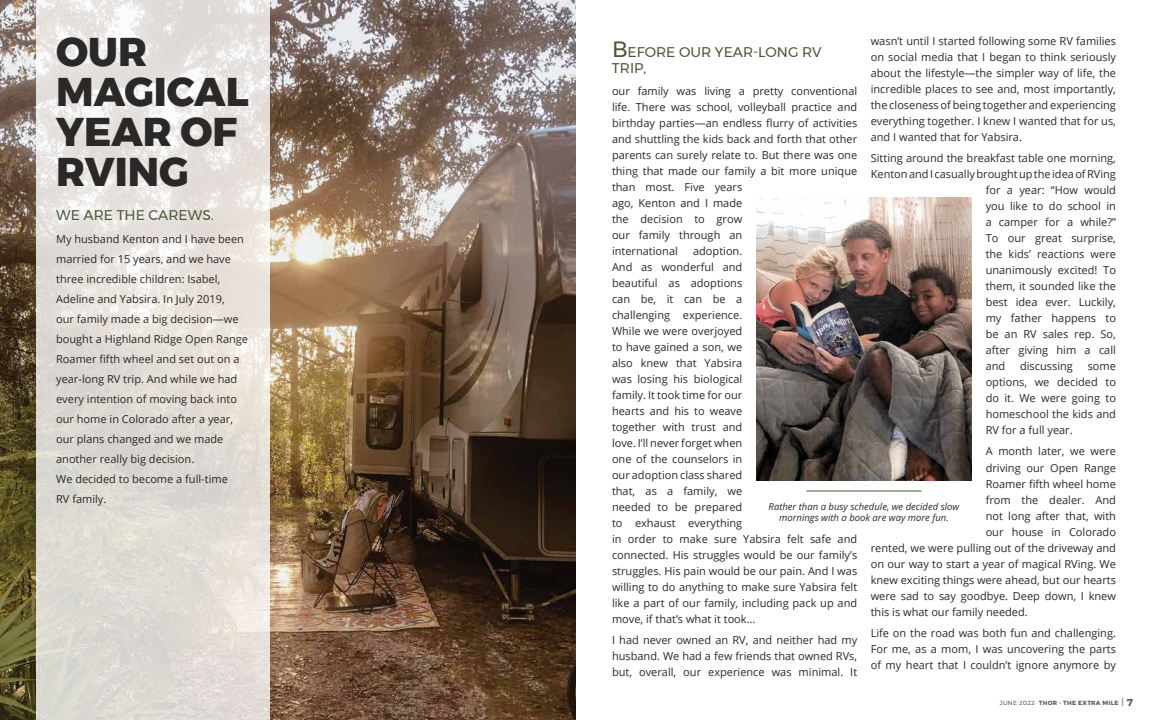
<style>
.page{position:relative;width:1152px;height:720px;background:#fff}
.page>*{position:absolute;margin:0;border:0;box-sizing:border-box;transform-origin:0 0}
.t1{font:800 40px/40px "Montserrat";color:#2a2928}
.t2{font:14px/16px "Montserrat";color:#4a5737}
.t3{font:11px/16px "Open Sans";color:#2a2928;text-align:justify}
.t4{font:italic 9.5px/11.4px "Open Sans";color:#2a2928;text-align:center}
.t5{font:700 6px "Montserrat";letter-spacing:.05em;color:#595856}
.s1{font-size:22px}
.s2{font-weight:400}
.s3{font-weight:400;font-size:9px}
.s4{font-size:10px}
</style>
<div class="page">
<img style="left:0;top:0;width:576px;height:720px">
<svg style="left:36px;top:0;width:234px;height:720px;background:#e4e0da"></svg>
<img style="left:757px;top:197px;width:214px;height:283px">
<hr style="left:806px;top:491px;width:116px;height:1px;background:#4a5737">
<h1 class="t1" style="left:56px;top:32px;width:194px">OUR<br>MAGICAL<br>YEAR OF<br>RVING</h1>
<p class="t2" style="left:56px;top:207px;width:159px">WE ARE THE CAREWS.</p>
<p class="t3" style="left:56px;top:229px;width:193px;line-height:20px;text-align:left">My husband Kenton and I have been married for 15 years, and we have three incredible children: Isabel,<br>Adeline and Yabsira. In July 2019,<br>our family made a big decision—we bought a Highland Ridge Open Range<br>Roamer fifth wheel and set out on a year-long RV trip. And while we had every intention of moving back into our home in Colorado after a year, our plans changed and we made another really big decision.<br>We decided to become a full-time<br>RV family.</p>
<p class="t3" style="left:871px;top:32px;width:247px">wasn’t until I started following some RV families on social media that I began to think seriously about the lifestyle—the simpler way of life, the incredible places to see and, most importantly, the closeness of being together and experiencing everything together. I knew I wanted that for us, and I wanted that for Yabsira.</p>
<p class="t3" style="left:871px;top:150px;width:247px">Sitting around the breakfast table one morning,</p>
<p class="t3" style="left:871px;top:166px;width:247px">Kenton and I casually brought up the idea of RVing</p>
<p class="t3" style="left:986px;top:182px;width:132px">for a year: “How would</p>
<p class="t3" style="left:986px;top:198px;width:132px">you like to do school in</p>
<p class="t3" style="left:986px;top:214px;width:132px">a camper for a while?”</p>
<p class="t3" style="left:986px;top:230px;width:132px">To our great surprise,</p>
<p class="t3" style="left:986px;top:246px;width:132px">the kids’ reactions were</p>
<p class="t3" style="left:986px;top:262px;width:132px">unanimously excited! To</p>
<p class="t3" style="left:986px;top:278px;width:132px">them, it sounded like the</p>
<p class="t3" style="left:986px;top:294px;width:132px">best idea ever. Luckily,</p>
<p class="t3" style="left:986px;top:310px;width:132px">my father happens to</p>
<p class="t3" style="left:986px;top:326px;width:132px">be an RV sales rep. So,</p>
<p class="t3" style="left:986px;top:342px;width:132px">after giving him a call</p>
<p class="t3" style="left:986px;top:358px;width:21px">and</p>
<p class="t3" style="left:1020px;top:358px;width:54px">discussing</p>
<p class="t2" style="left:612px;top:44px;width:211px"><span class="s1">B</span>EFORE OUR YEAR-LONG RV<br>TRIP,</p>
<p class="t3" style="left:612px;top:82px;width:247px;text-align:left">our family was living a pretty conventional life. There was school, volleyball practice and birthday parties—an endless flurry of activities and shuttling the kids back and forth that other parents can surely relate to. But there was one thing that made our family a bit more unique than most. Five years<br>ago, Kenton and I made<br>the decision to grow<br>our family through an<br>international</p>
<p class="t3" style="left:612px;top:242px;width:247px;text-align:left;text-indent:81px">adoption.<br>And as wonderful and<br>beautiful as adoptions<br>can be, it can be a<br>challenging experience.<br>While we were overjoyed<br>to have gained a son, we<br>also knew that Yabsira<br>was losing his biological<br>family. It took time for our<br>hearts and his to weave<br>together with trust and<br>love. I’ll never forget when<br>one of the counselors in<br>our adoption class shared<br>that, as a family, we<br>needed to be prepared<br>to exhaust everything<br>in order to make sure Yabsira felt safe and connected. His struggles would be our family’s struggles. His pain would be our pain. And I was willing to do anything to make sure Yabsira felt like a part of our family, including pack up and move, if that’s what it took…</p>
<p class="t3" style="left:612px;top:632px;width:247px">I had never owned an RV, and neither had my husband. We had a few friends that owned RVs, but, overall, our experience was minimal. It</p>
<p class="t3" style="left:986px;top:358px;width:132px;text-indent:102px">some options, we decided to do it. We were going to homeschool the kids and RV for a full year.</p>
<p class="t3" style="left:986px;top:443px;width:132px">A month later, we were</p>
<p class="t3" style="left:986px;top:459px;width:132px">driving our Open Range</p>
<p class="t3" style="left:986px;top:475px;width:132px">Roamer fifth wheel home</p>
<p class="t3" style="left:986px;top:491px;width:132px">from the dealer. And</p>
<p class="t3" style="left:986px;top:507px;width:132px">not long after that, with</p>
<p class="t3" style="left:986px;top:523px;width:132px">our house in Colorado</p>
<p class="t3" style="left:871px;top:539px;width:247px">rented, we were pulling out of the driveway and</p>
<p class="t3" style="left:871px;top:555px;width:247px">on our way to start a year of magical RVing. We</p>
<p class="t3" style="left:871px;top:571px;width:247px">knew exciting things were ahead, but our hearts</p>
<p class="t3" style="left:871px;top:587px;width:247px">were sad to say goodbye. Deep down, I knew</p>
<p class="t3" style="left:871px;top:603px;width:159px">this is what our family needed.</p>
<p class="t3" style="left:871px;top:625px;width:247px">Life on the road was both fun and challenging.<br>For me, as a mom, I was uncovering the parts of my heart that I couldn’t ignore anymore by</p>
<p class="t4" style="left:769px;top:500px;width:192px">Rather than a busy schedule, we decided slow mornings with a book are way more fun.</p>
<p class="t5" style="left:1000px;top:698px;width:135px"><span class="s2">JUNE 2022</span> THOR - THE EXTRA MILE <span class="s3">|</span> <span class="s4">7</span></p>
</div>
